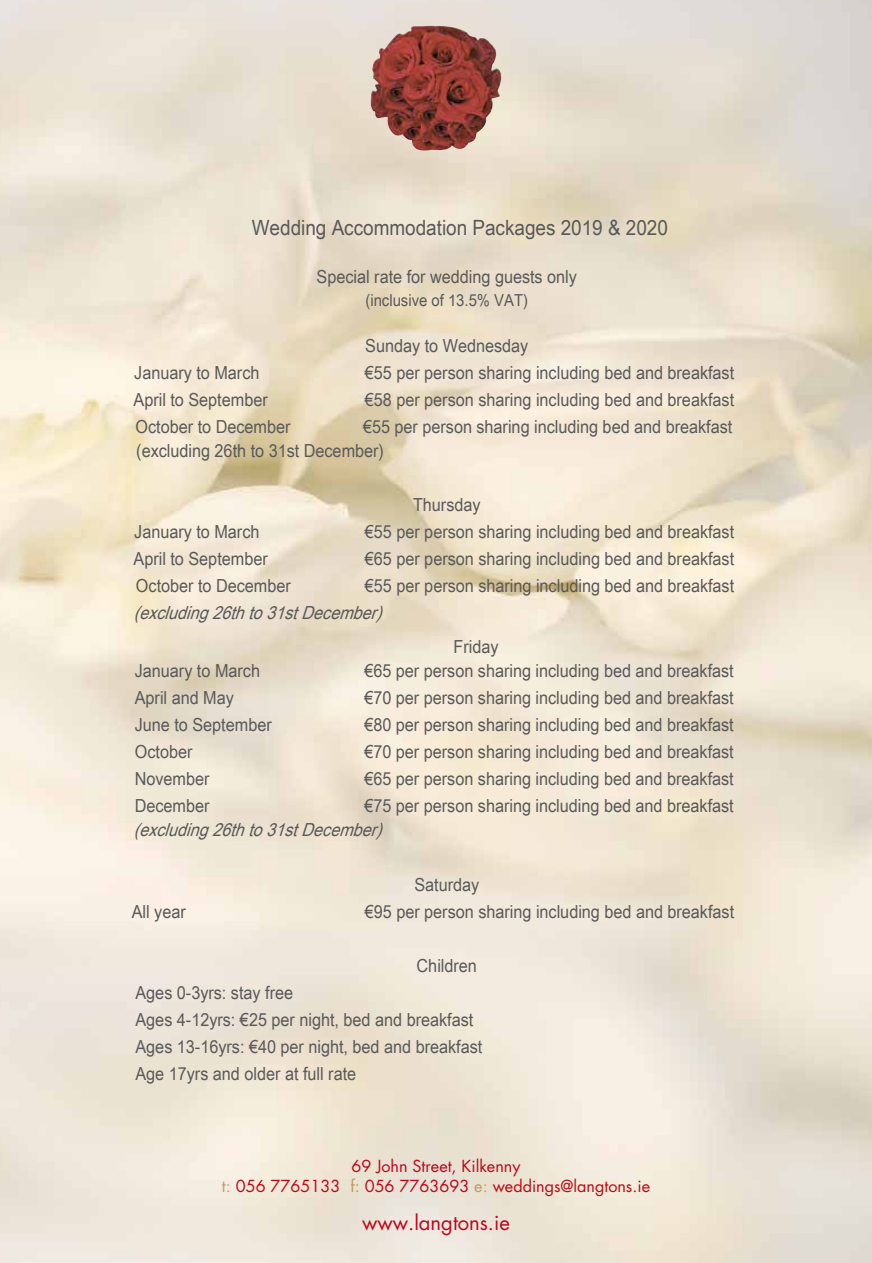
<style>
.page{position:relative;width:872px;height:1263px;background:#fff}
.page>*{position:absolute;margin:0;border:0;box-sizing:border-box;transform-origin:0 0}
.t1{font:21px "Dok Champa";color:#595959;scale:.9 1}
.t2{font:20.25px "Futura";color:#c00418}
.t3{font:18px/27px "Dok Champa";color:#595959;scale:.9 1}
.t4{font:italic 18px "Dok Champa";color:#595959;scale:.9 1}
.t5{font:16.5px "Dok Champa";color:#595959;scale:.9 1}
.t6{font:16.2px/19.4px "Futura";color:#c00418;text-align:center}
.s1{color:#c09b5b}
</style>
<div class="page">
<img style="left:0;top:0;width:872px;height:1263px">
<img style="left:370px;top:25px;width:61px;height:111px">
<p class="t1" style="left:252px;top:212px;width:464px">Wedding Accommodation Packages 2019 &amp; 2020</p>
<p class="t3" style="left:317px;top:263px;width:291px">Special rate for wedding guests only</p>
<p class="t5" style="left:365px;top:288px;width:182px">(inclusive of 13.5% VAT)</p>
<p class="t3" style="left:365px;top:331px;width:183px">Sunday to Wednesday</p>
<p class="t3" style="left:134px;top:358px;width:141px">January to March</p>
<p class="t3" style="left:365px;top:358px;width:412px">€55 per person sharing including bed and breakfast</p>
<p class="t3" style="left:133px;top:386px;width:151px">April to September</p>
<p class="t3" style="left:365px;top:386px;width:412px">€58 per person sharing including bed and breakfast</p>
<p class="t3" style="left:135px;top:413px;width:174px">October to December</p>
<p class="t3" style="left:136px;top:414px;width:664px;line-height:24.2px;text-indent:227px">€55 per person sharing including bed and breakfast (excluding 26th to 31st December)</p>
<p class="t3" style="left:413px;top:490px;width:77px">Thursday</p>
<p class="t3" style="left:134px;top:517px;width:141px">January to March</p>
<p class="t3" style="left:365px;top:517px;width:412px">€55 per person sharing including bed and breakfast</p>
<p class="t3" style="left:134px;top:544px;width:151px">April to September</p>
<p class="t3" style="left:365px;top:544px;width:412px">€65 per person sharing including bed and breakfast</p>
<p class="t3" style="left:136px;top:571px;width:174px">October to December</p>
<p class="t3" style="left:365px;top:571px;width:412px">€55 per person sharing including bed and breakfast</p>
<p class="t4" style="left:134px;top:599px;width:286px">(excluding 26th to 31st December)</p>
<p class="t3" style="left:453px;top:632px;width:52px">Friday</p>
<p class="t3" style="left:135px;top:656px;width:141px">January to March</p>
<p class="t3" style="left:364px;top:656px;width:412px">€65 per person sharing including bed and breakfast</p>
<p class="t3" style="left:135px;top:683px;width:112px">April and May</p>
<p class="t3" style="left:364px;top:683px;width:412px">€70 per person sharing including bed and breakfast</p>
<p class="t3" style="left:135px;top:710px;width:154px">June to September</p>
<p class="t3" style="left:364px;top:710px;width:412px">€80 per person sharing including bed and breakfast</p>
<p class="t3" style="left:135px;top:737px;width:66px">October</p>
<p class="t3" style="left:364px;top:737px;width:412px">€70 per person sharing including bed and breakfast</p>
<p class="t3" style="left:135px;top:764px;width:85px">November</p>
<p class="t3" style="left:364px;top:764px;width:412px">€65 per person sharing including bed and breakfast</p>
<p class="t3" style="left:135px;top:791px;width:85px">December</p>
<p class="t3" style="left:364px;top:791px;width:412px">€75 per person sharing including bed and breakfast</p>
<p class="t4" style="left:134px;top:816px;width:286px">(excluding 26th to 31st December)</p>
<p class="t3" style="left:414px;top:870px;width:74px">Saturday</p>
<p class="t3" style="left:132px;top:897px;width:62px">All year</p>
<p class="t3" style="left:365px;top:897px;width:412px">€95 per person sharing including bed and breakfast</p>
<p class="t3" style="left:416px;top:951px;width:69px">Children</p>
<p class="t3" style="left:135px;top:978px;width:387px">Ages 0-3yrs: stay free<br>Ages 4-12yrs: €25 per night, bed and breakfast Ages 13-16yrs: €40 per night, bed and breakfast Age 17yrs and older at full rate</p>
<p class="t6" style="left:222px;top:1156px;width:429px">69 John Street, Kilkenny<br><span class="s1">t:</span> 056 7765133 <span class="s1">f:</span> 056 7763693 <span class="s1">e:</span> weddings@langtons.ie</p>
<p class="t2" style="left:362px;top:1209px;width:149px">www.langtons.ie</p>
</div>
